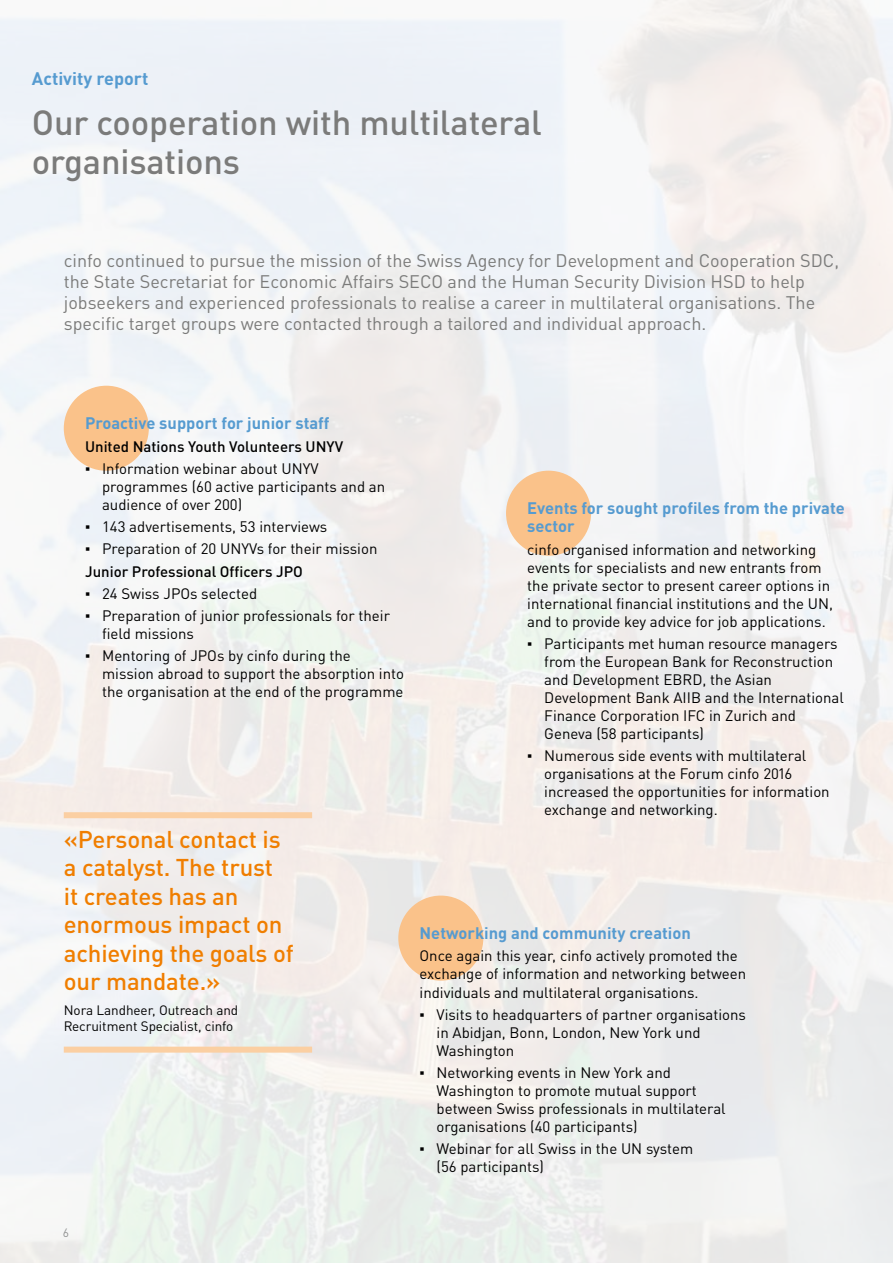
<style>
.page{position:relative;width:893px;height:1263px;background:#fff}
.page>*{position:absolute;margin:0;border:0;box-sizing:border-box;transform-origin:0 0}
.t1{font:500 34.5px/39px "DINOT";letter-spacing:-.005em;color:#7b7b7a}
.t2{font:500 24px/28.5px "DINOT";letter-spacing:-.005em;color:#f07e00}
.t3{font:18px/21px "DINOT";color:#7b7b7a}
.t4{font:700 18px "DINOT";color:#569bd0}
.t5{font:700 16.5px/18px "DINOT";color:#569bd0}
.t6{font:15px/18px "DINOT";color:#000}
.t7{font:500 15px "DINOT";color:#000}
.t8{font:13.5px/16.2px "DINOT";letter-spacing:-.005em;color:#000}
.t9{font:12px "DINOT";color:#919292}
.s1{font-family:"Arial"}
.s2{font-weight:500}
</style>
<div class="page">
<div style="left:506px;top:471px;width:85px;height:85px;background:#fac28a;border-radius:50%"></div>
<div style="left:64px;top:386px;width:85px;height:85px;background:#fac28a;border-radius:50%"></div>
<div style="left:398px;top:895px;width:85px;height:86px;background:#fac28a;border-radius:50%"></div>
<div style="left:64px;top:812px;width:248px;height:6px;background:#fbcfa2"></div>
<div style="left:64px;top:1046px;width:248px;height:6px;background:#fbcfa2"></div>
<p class="t4" style="left:32px;top:67px;width:118px">Activity report</p>
<h1 class="t1" style="left:32px;top:102px;width:512px">Our cooperation with multilateral organisations</h1>
<p class="t3" style="left:64px;top:250px;width:777px">cinfo continued to pursue the mission of the Swiss Agency for Development and Cooperation SDC, the State Secretariat for Economic Affairs SECO and the Human Security Division HSD to help jobseekers and experienced professionals to realise a career in multilateral organisations. The specific target groups were contacted through a tailored and individual approach.</p>
<p class="t5" style="left:85px;top:414px;width:246px">Proactive support for junior staff</p>
<p class="t7" style="left:85px;top:437px;width:260px">United Nations Youth Volunteers UNYV</p>
<p class="t6" style="left:102px;top:459px;width:285px;text-indent:-17px"><span class="s1">▪</span> Information webinar about UNYV programmes (60 active participants and an audience of over 200)</p>
<p class="t6" style="left:85px;top:517px;width:244px"><span class="s1">▪</span> 143 advertisements, 53 interviews</p>
<p class="t6" style="left:85px;top:538px;width:294px;line-height:22.2px"><span class="s1">▪</span> Preparation of 20 UNYVs for their mission<br><span class="s2">Junior Professional Officers JPO</span></p>
<p class="t6" style="left:85px;top:584px;width:174px"><span class="s1">▪</span> 24 Swiss JPOs selected</p>
<p class="t6" style="left:102px;top:606px;width:289px;text-indent:-17px"><span class="s1">▪</span> Preparation of junior professionals for their field missions</p>
<p class="t6" style="left:102px;top:647px;width:303px;text-indent:-17px"><span class="s1">▪</span> Mentoring of JPOs by cinfo during the mission abroad to support the absorption into the organisation at the end of the programme</p>
<h2 class="t2" style="left:64px;top:824px;width:231px">«Personal contact is a catalyst. The trust<br>it creates has an enormous impact on achieving the goals of our mandate.»</h2>
<p class="t8" style="left:64px;top:1002px;width:176px">Nora Landheer, Outreach and<br>Recruitment Specialist, cinfo</p>
<p class="t5" style="left:527px;top:499px;width:319px">Events for sought profiles from the private sector</p>
<p class="t6" style="left:527px;top:540px;width:307px">cinfo organised information and networking events for specialists and new entrants from the private sector to present career options in international financial institutions and the UN, and to provide key advice for job applications.</p>
<p class="t6" style="left:544px;top:634px;width:301px;text-indent:-17px"><span class="s1">▪</span> Participants met human resource managers from the European Bank for Reconstruction and Development EBRD, the Asian Development Bank AIIB and the International Finance Corporation IFC in Zurich and Geneva (58 participants)</p>
<p class="t6" style="left:544px;top:746px;width:287px;text-indent:-17px"><span class="s1">▪</span> Numerous side events with multilateral organisations at the Forum cinfo 2016 increased the opportunities for information exchange and networking.</p>
<p class="t5" style="left:420px;top:924px;width:273px">Networking and community creation</p>
<p class="t6" style="left:420px;top:947px;width:328px">Once again this year, cinfo actively promoted the exchange of information and networking between individuals and multilateral organisations.</p>
<p class="t6" style="left:437px;top:1005px;width:311px;text-indent:-17px"><span class="s1">▪</span> Visits to headquarters of partner organisations in Abidjan, Bonn, London, New York und<br>Washington</p>
<p class="t6" style="left:437px;top:1063px;width:291px;text-indent:-17px"><span class="s1">▪</span> Networking events in New York and Washington to promote mutual support between Swiss professionals in multilateral organisations (40 participants)</p>
<p class="t6" style="left:437px;top:1139px;width:258px;text-indent:-17px"><span class="s1">▪</span> Webinar for all Swiss in the UN system (56 participants)</p>
<p class="t9" style="left:63px;top:1225px;width:8px">6</p>
</div>
